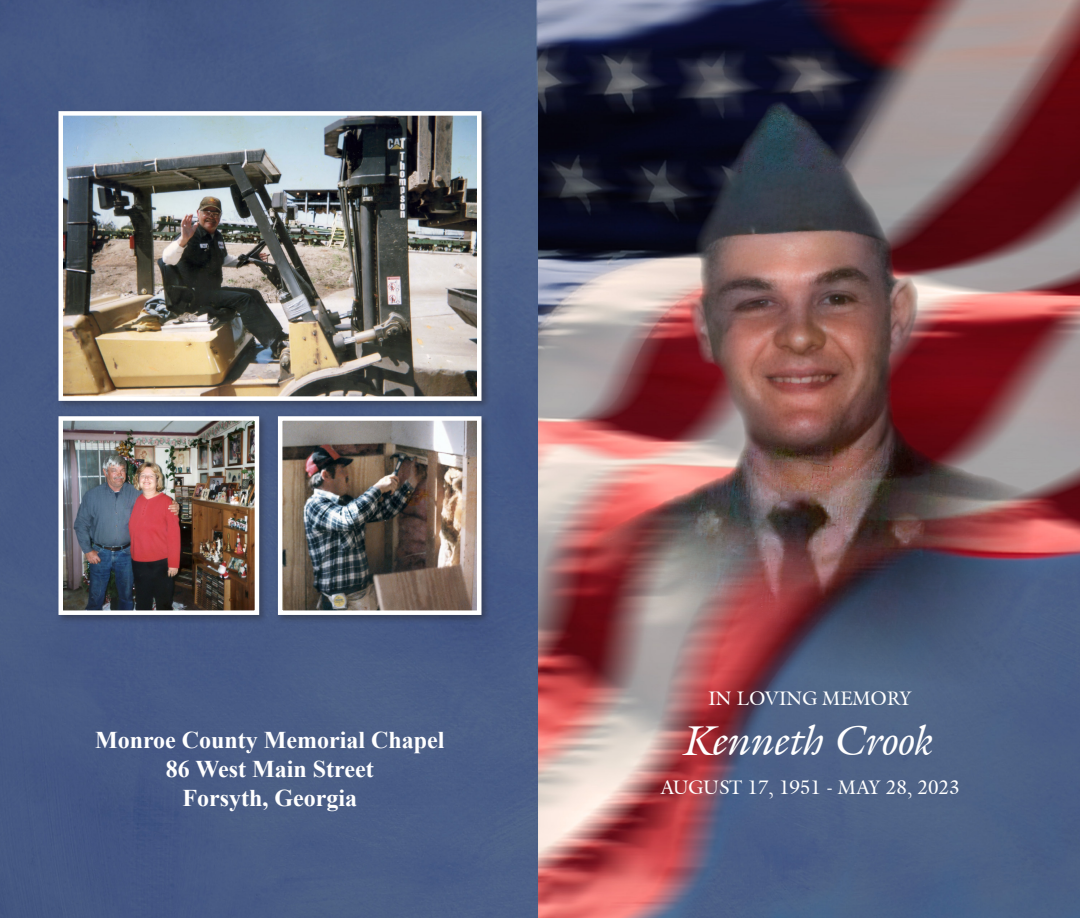
<style>
.page{position:relative;width:1080px;height:918px;background:#fff}
.page>*{position:absolute;margin:0;border:0;box-sizing:border-box;transform-origin:0 0}
.t1{font:italic 41.55px "Galliard IT Cby BT";color:#fff}
.t2{font:700 24px "Times New Roman";color:#fff}
.t3{font:19.05px "Galliard IT Cby BT";color:#fff}
</style>
<div class="page">
<img style="left:0;top:0;width:1080px;height:918px">
<img style="left:540px;top:37px;width:538px;height:657px">
<div style="left:56px;top:413px;width:212px;height:211px;background:#231f20;opacity:.4"></div>
<img style="left:64px;top:421px;width:190px;height:189px">
<div style="left:59px;top:416px;width:200px;height:199px;border:4px solid #fff"></div>
<div style="left:56px;top:108px;width:435px;height:302px;background:#231f20;opacity:.4"></div>
<img style="left:64px;top:116px;width:412px;height:280px">
<div style="left:59px;top:111px;width:422px;height:290px;border:4px solid #fff"></div>
<div style="left:275px;top:413px;width:215px;height:211px;background:#231f20;opacity:.4"></div>
<img style="left:283px;top:421px;width:193px;height:189px">
<div style="left:278px;top:416px;width:203px;height:199px;border:4px solid #fff"></div>
<p class="t2" style="left:95px;top:723px;width:351px">Monroe County Memorial Chapel</p>
<p class="t2" style="left:166px;top:752px;width:209px">86 West Main Street</p>
<p class="t2" style="left:182px;top:781px;width:176px">Forsyth, Georgia</p>
<p class="t3" style="left:708px;top:686px;width:205px">IN LOVING MEMORY</p>
<p class="t1" style="left:686px;top:712px;width:250px">Kenneth Crook</p>
<p class="t3" style="left:660px;top:775px;width:301px">AUGUST 17, 1951 - MAY 28, 2023</p>
</div>
